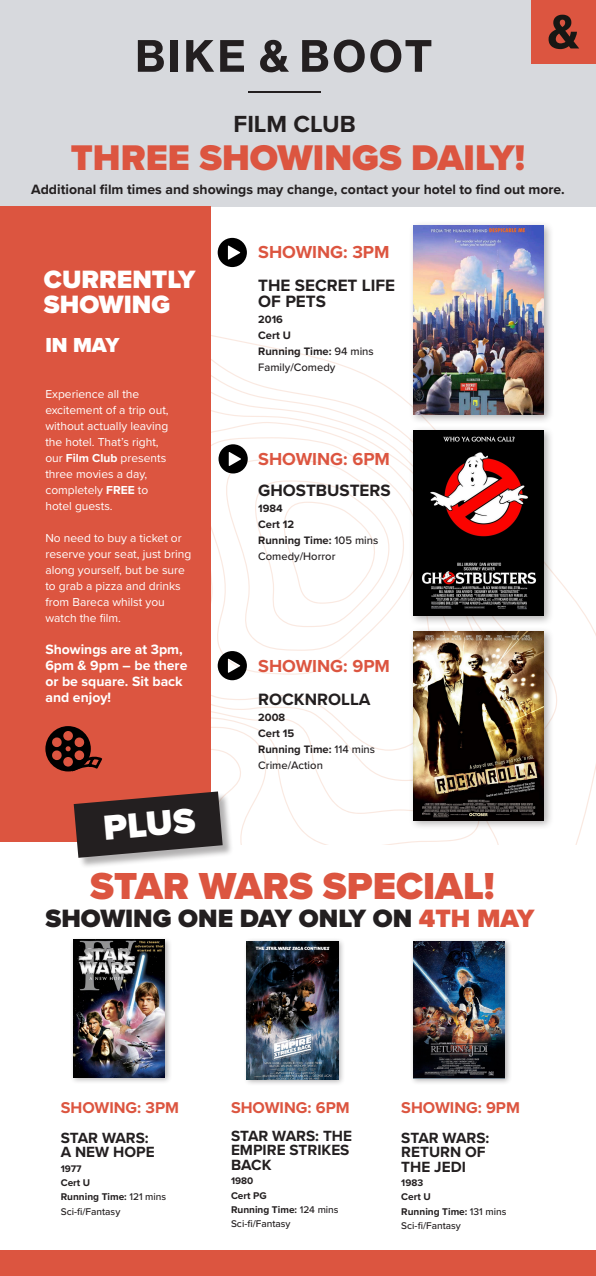
<style>
.page{position:relative;width:596px;height:1276px;background:#fff}
.page>*{position:absolute;margin:0;border:0;box-sizing:border-box;transform-origin:0 0}
.t1{font:900 39px "Proxima Nova";color:#dc5540}
.t2{font:900 37px "Proxima Nova";color:#dc5540}
.t3{font:900 36.2px "Proxima Nova";color:#fff}
.t4{font:900 26px "Proxima Nova";color:#231f20}
.t5{font:900 26px/25px "Proxima Nova";color:#fff}
.t6{font:700 24.2px "Proxima Nova";color:#231f20}
.t7{font:900 21px "Proxima Nova";color:#fff}
.t8{font:700 18px "Proxima Nova";color:#dc5540}
.t9{font:700 17px/16px "Proxima Nova";color:#231f20}
.t10{font:700 16.2px "Proxima Nova";color:#dc5540}
.t11{font:700 15.3px/14.4px "Proxima Nova";color:#231f20}
.t12{font:700 14px "Proxima Nova";color:#231f20}
.t13{font:700 14px/16px "Proxima Nova";color:#fff}
.t14{font:12px/16px "Proxima Nova";color:#fff}
.t15{font:700 11.2px "Proxima Nova";color:#231f20}
.t16{font:500 11.2px "Proxima Nova";color:#231f20}
.t17{font:700 11px "Proxima Nova";color:#231f20}
.t18{font:700 10.1px "Proxima Nova";color:#231f20}
.t19{font:500 10.1px "Proxima Nova";color:#231f20}
.t20{font:700 9.9px "Proxima Nova";color:#231f20}
.s1{font-weight:700}
.s2{font-weight:500}
.s3{color:#dc5540}
</style>
<div class="page">
<div style="left:0;top:0;width:595px;height:207px;background:#d7d9dd"></div>
<svg style="left:210px;top:320px;width:385px;height:525px"></svg>
<div style="left:0;top:207px;width:210px;height:635px;background:#dc5540"></div>
<div style="left:0;top:1250px;width:595px;height:26px;background:#dc5540"></div>
<div style="left:408px;top:221px;width:145px;height:203px;background:#231f20;opacity:.35"></div>
<img style="left:413px;top:226px;width:130px;height:188px">
<div style="left:408px;top:627px;width:145px;height:203px;background:#231f20;opacity:.35"></div>
<img style="left:413px;top:632px;width:130px;height:188px">
<div style="left:408px;top:425px;width:145px;height:201px;background:#231f20;opacity:.35"></div>
<img style="left:413px;top:430px;width:130px;height:186px">
<svg style="left:217px;top:238px;width:30px;height:29px"></svg>
<svg style="left:218px;top:444px;width:29px;height:29px"></svg>
<svg style="left:217px;top:651px;width:30px;height:29px"></svg>
<div style="left:45px;top:726px;width:46px;height:45px;background:#000;border-radius:50%"></div>
<div style="left:63px;top:731px;width:10px;height:9px;background:#dc5540;border-radius:50%"></div>
<svg style="left:138px;top:40px;width:26px;height:32px"></svg>
<div style="left:171px;top:40px;width:7px;height:32px;background:#231f20"></div>
<svg style="left:186px;top:40px;width:28px;height:32px"></svg>
<svg style="left:220px;top:40px;width:24px;height:32px"></svg>
<svg style="left:260px;top:40px;width:29px;height:32px"></svg>
<svg style="left:302px;top:40px;width:62px;height:33px"></svg>
<svg style="left:370px;top:40px;width:61px;height:33px"></svg>
<hr style="left:248px;top:91px;width:72px;height:2px;background:#231f20">
<div style="left:531px;top:0;width:64px;height:64px;background:#dc5540"></div>
<svg style="left:548px;top:15px;width:31px;height:34px"></svg>
<div style="left:70px;top:936px;width:102px;height:148px;background:#231f20;opacity:.35"></div>
<img style="left:74px;top:940px;width:91px;height:137px">
<div style="left:409px;top:937px;width:102px;height:148px;background:#231f20;opacity:.35"></div>
<img style="left:413px;top:941px;width:91px;height:136px">
<div style="left:243px;top:937px;width:102px;height:149px;background:#231f20;opacity:.35"></div>
<img style="left:247px;top:941px;width:91px;height:138px">
<div style="left:74px;top:792px;width:160px;height:77px;background:#231f20;opacity:.35"></div>
<svg style="left:51px;top:737px;width:191px;height:121px"></svg>
<p class="t6" style="left:233px;top:105px;width:124px">FILM CLUB</p>
<p class="t2" style="left:71px;top:130px;width:455px">THREE SHOWINGS DAILY!</p>
<p class="t12" style="left:31px;top:179px;width:534px">Additional film times and showings may change, contact your hotel to find out more.</p>
<p class="t5" style="left:44px;top:266px;width:153px">CURRENTLY<br>SHOWING</p>
<p class="t7" style="left:45px;top:329px;width:75px">IN MAY</p>
<p class="t14" style="left:45px;top:385px;width:125px">Experience all the excitement of a trip out, without actually leaving the hotel. That’s right, our <span class="s1">Film Club</span> presents three movies a day, completely <span class="s1">FREE</span> to hotel guests.</p>
<p class="t14" style="left:45px;top:529px;width:147px">No need to buy a ticket or reserve your seat, just bring along yourself, but be sure to grab a pizza and drinks from Bareca whilst you watch the film.</p>
<p class="t13" style="left:45px;top:641px;width:143px">Showings are at 3pm,<br>6pm &amp; 9pm – be there or be square. Sit back and enjoy!</p>
<p class="t3" style="left:101px;top:801px;width:93px;rotate:-5deg">PLUS</p>
<p class="t8" style="left:258px;top:238px;width:133px">SHOWING: 3PM</p>
<p class="t9" style="left:258px;top:277px;width:138px">THE SECRET LIFE<br>OF PETS</p>
<p class="t17" style="left:258px;top:311px;width:26px">2016</p>
<p class="t15" style="left:258px;top:327px;width:34px">Cert U</p>
<p class="t15" style="left:258px;top:343px;width:117px">Running Time: <span class="s2">94 mins</span></p>
<p class="t16" style="left:258px;top:359px;width:79px">Family/Comedy</p>
<p class="t8" style="left:258px;top:445px;width:133px">SHOWING: 6PM</p>
<p class="t9" style="left:258px;top:482px;width:134px">GHOSTBUSTERS</p>
<p class="t17" style="left:258px;top:500px;width:26px">1984</p>
<p class="t15" style="left:258px;top:516px;width:37px">Cert 12</p>
<p class="t15" style="left:258px;top:532px;width:121px">Running Time: <span class="s2">105 mins</span></p>
<p class="t16" style="left:258px;top:548px;width:79px">Comedy/Horror</p>
<p class="t8" style="left:258px;top:652px;width:133px">SHOWING: 9PM</p>
<p class="t9" style="left:258px;top:691px;width:114px">ROCKNROLLA</p>
<p class="t17" style="left:258px;top:709px;width:28px">2008</p>
<p class="t15" style="left:258px;top:725px;width:37px">Cert 15</p>
<p class="t15" style="left:258px;top:741px;width:118px">Running Time: <span class="s2">114 mins</span></p>
<p class="t16" style="left:258px;top:757px;width:66px">Crime/Action</p>
<p class="t1" style="left:90px;top:856px;width:406px">STAR WARS SPECIAL!</p>
<p class="t4" style="left:45px;top:899px;width:490px">SHOWING ONE DAY ONLY ON <span class="s3">4TH MAY</span></p>
<p class="t10" style="left:61px;top:1095px;width:120px">SHOWING: 3PM</p>
<p class="t11" style="left:61px;top:1130px;width:95px">STAR WARS:<br>A NEW HOPE</p>
<p class="t20" style="left:61px;top:1161px;width:22px">1977</p>
<p class="t18" style="left:61px;top:1175px;width:31px">Cert U</p>
<p class="t18" style="left:61px;top:1189px;width:107px">Running Time: <span class="s2">121 mins</span></p>
<p class="t19" style="left:61px;top:1204px;width:61px">Sci-fi/Fantasy</p>
<p class="t10" style="left:231px;top:1095px;width:120px">SHOWING: 6PM</p>
<p class="t11" style="left:231px;top:1128px;width:122px">STAR WARS: THE<br>EMPIRE STRIKES<br>BACK</p>
<p class="t20" style="left:231px;top:1173px;width:24px">1980</p>
<p class="t18" style="left:231px;top:1187px;width:37px">Cert PG</p>
<p class="t18" style="left:231px;top:1202px;width:109px">Running Time: <span class="s2">124 mins</span></p>
<p class="t19" style="left:231px;top:1216px;width:61px">Sci-fi/Fantasy</p>
<p class="t10" style="left:401px;top:1095px;width:120px">SHOWING: 9PM</p>
<p class="t11" style="left:401px;top:1130px;width:89px">STAR WARS:<br>RETURN OF<br>THE JEDI</p>
<p class="t20" style="left:401px;top:1175px;width:23px">1983</p>
<p class="t18" style="left:401px;top:1189px;width:31px">Cert U</p>
<p class="t18" style="left:401px;top:1204px;width:107px">Running Time: <span class="s2">131 mins</span></p>
<p class="t19" style="left:401px;top:1218px;width:61px">Sci-fi/Fantasy</p>
</div>
